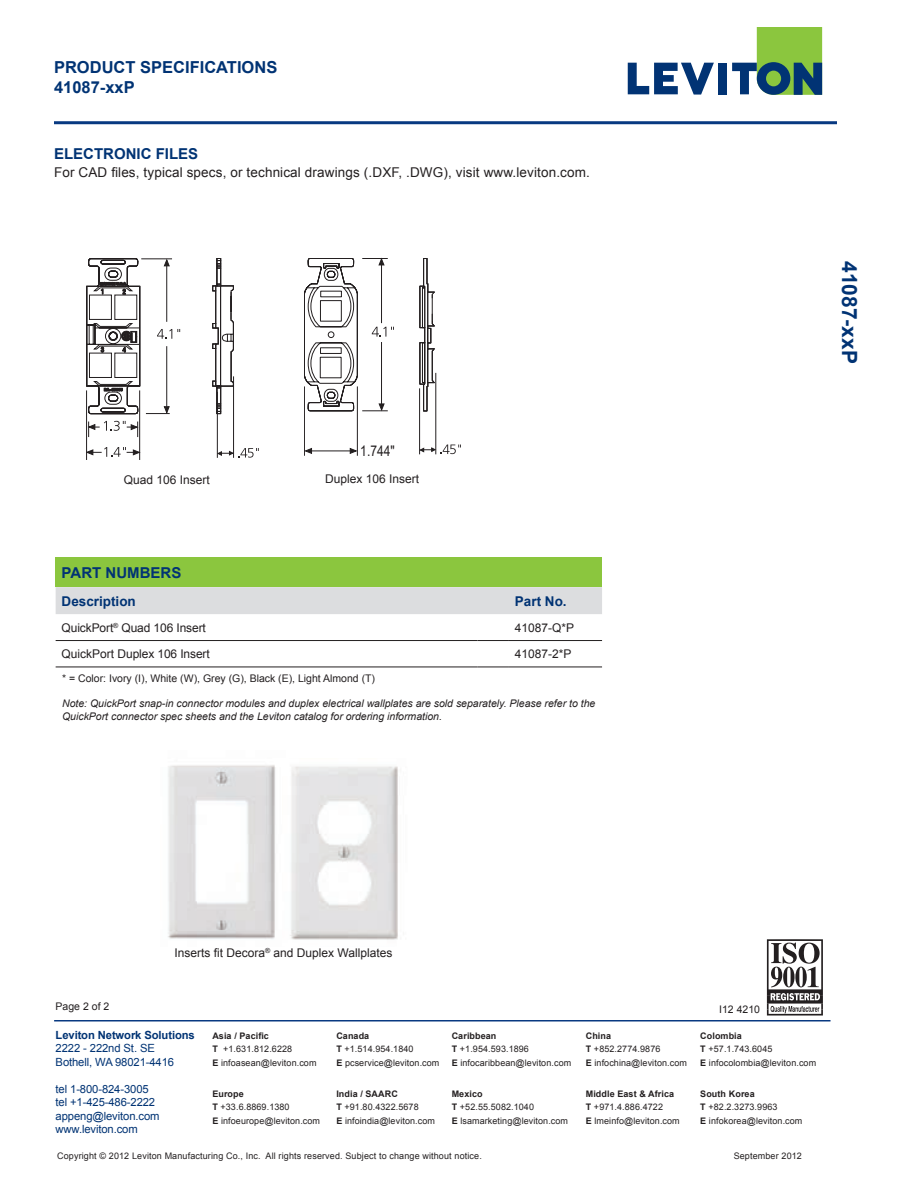
<style>
.page{position:relative;width:918px;height:1188px;background:#fff}
.page>*{position:absolute;margin:0;border:0;box-sizing:border-box;transform-origin:0 0}
.t1{font:700 21px "Arial";color:#013374}
.t2{font:700 16.5px/19.5px "Arial";color:#013374}
.t3{font:700 15px "Arial";color:#013374}
.t4{font:14.7px "Arial Narrow";color:#231f20}
.t5{font:13.5px "Arial";letter-spacing:.01em;color:#231f20}
.t6{font:700 13.5px "Arial";color:#013374}
.t7{font:12px "Arial";color:#231f20}
.t8{font:11.25px/13.5px "Arial";letter-spacing:-.01em;color:#013374}
.t9{font:700 11.25px "Arial";letter-spacing:-.01em;color:#013374}
.t10{font:italic 10.5px/12.6px "Arial";color:#231f20}
.t11{font:10.5px "Arial";color:#231f20}
.t12{font:9px/13.5px "Arial";letter-spacing:.01em;color:#231f20}
.s1{font-weight:700}
</style>
<div class="page">
<hr style="left:357px;top:386px;width:1px;height:70px;background:#231f20">
<hr style="left:304px;top:386px;width:1px;height:70px;background:#231f20">
<svg style="left:350px;top:448px;width:7px;height:6px"></svg>
<svg style="left:305px;top:448px;width:7px;height:6px"></svg>
<svg style="left:304px;top:258px;width:131px;height:154px"></svg>
<hr style="left:436px;top:373px;width:1px;height:81px;background:#231f20">
<hr style="left:419px;top:388px;width:1px;height:66px;background:#231f20">
<svg style="left:420px;top:445px;width:41px;height:9px"></svg>
<hr style="left:311px;top:451px;width:39px;height:1px;background:#231f20">
<svg style="left:767px;top:939px;width:56px;height:77px"></svg>
<hr style="left:54px;top:121px;width:783px;height:3px;background:#083981">
<svg style="left:628px;top:63px;width:86px;height:32px"></svg>
<div style="left:718px;top:63px;width:9px;height:31px;background:#013374"></div>
<svg style="left:732px;top:27px;width:90px;height:68px"></svg>
<hr style="left:54px;top:1020px;width:777px;height:2px;background:#083981">
<div style="left:56px;top:558px;width:546px;height:29px;background:#8bc63e"></div>
<div style="left:56px;top:587px;width:546px;height:27px;background:#dcdddf"></div>
<hr style="left:56px;top:640px;width:422px;height:1px;background:#231f20">
<hr style="left:478px;top:640px;width:31px;height:1px;background:#231f20">
<hr style="left:509px;top:640px;width:93px;height:1px;background:#231f20">
<hr style="left:56px;top:667px;width:422px;height:1px;background:#231f20">
<hr style="left:478px;top:667px;width:31px;height:1px;background:#231f20">
<hr style="left:509px;top:667px;width:93px;height:1px;background:#231f20">
<svg style="left:212px;top:258px;width:22px;height:156px"></svg>
<svg style="left:86px;top:258px;width:54px;height:156px"></svg>
<hr style="left:141px;top:259px;width:31px;height:1px;background:#231f20">
<hr style="left:139px;top:390px;width:1px;height:70px;background:#231f20">
<hr style="left:86px;top:390px;width:1px;height:70px;background:#231f20">
<hr style="left:166px;top:260px;width:1px;height:62px;background:#231f20">
<hr style="left:166px;top:346px;width:1px;height:67px;background:#231f20">
<svg style="left:157px;top:329px;width:23px;height:10px"></svg>
<svg style="left:164px;top:259px;width:6px;height:7px"></svg>
<svg style="left:88px;top:421px;width:50px;height:16px"></svg>
<svg style="left:146px;top:406px;width:24px;height:8px"></svg>
<svg style="left:86px;top:447px;width:54px;height:10px"></svg>
<hr style="left:233px;top:376px;width:1px;height:82px;background:#231f20">
<hr style="left:217px;top:392px;width:1px;height:66px;background:#231f20">
<svg style="left:239px;top:448px;width:20px;height:10px"></svg>
<svg style="left:218px;top:451px;width:15px;height:5px"></svg>
<img style="left:168px;top:765px;width:107px;height:174px">
<img style="left:290px;top:766px;width:108px;height:174px">
<h2 class="t2" style="left:54px;top:58px;width:225px">PRODUCT SPECIFICATIONS<br>41087-xxP</h2>
<h3 class="t3" style="left:54px;top:144px;width:146px">ELECTRONIC FILES</h3>
<h3 class="t5" style="left:54px;top:164px;width:537px">For CAD files, typical specs, or technical drawings (.DXF, .DWG), visit www.leviton.com.</h3>
<h3 class="t4" style="left:360px;top:440px;width:36px">1.744"</h3>
<h3 class="t7" style="left:124px;top:472px;width:88px">Quad 106 Insert</h3>
<h3 class="t7" style="left:325px;top:471px;width:96px">Duplex 106 Insert</h3>
<h3 class="t3" style="left:62px;top:563px;width:121px">PART NUMBERS</h3>
<h3 class="t6" style="left:62px;top:592px;width:76px">Description</h3>
<h3 class="t6" style="left:515px;top:592px;width:53px">Part No.</h3>
<h3 class="t7" style="left:62px;top:620px;width:146px">QuickPort<sup>®</sup> Quad 106 Insert</h3>
<h3 class="t7" style="left:515px;top:620px;width:61px">41087-Q*P</h3>
<h3 class="t7" style="left:62px;top:646px;width:150px">QuickPort Duplex 106 Insert</h3>
<h3 class="t7" style="left:515px;top:646px;width:58px">41087-2*P</h3>
<p class="t11" style="left:62px;top:672px;width:315px">* = Color: Ivory (I), White (W), Grey (G), Black (E), Light Almond (T)</p>
<p class="t10" style="left:62px;top:697px;width:535px">Note: QuickPort snap-in connector modules and duplex electrical wallplates are sold separately. Please refer to the<br>QuickPort connector spec sheets and the Leviton catalog for ordering information.</p>
<h1 class="t1" style="left:863px;top:261px;width:104px;rotate:90deg">41087-xxP</h1>
<p class="t11" style="left:56px;top:999px;width:55px">Page 2 of 2</p>
<h3 class="t7" style="left:174px;top:944px;width:220px">Inserts fit Decora<sup>®</sup> and Duplex Wallplates</h3>
<p class="t11" style="left:719px;top:1003px;width:42px">I12 4210</p>
<p class="t9" style="left:56px;top:1027px;width:141px">Leviton Network Solutions</p>
<p class="t8" style="left:56px;top:1042px;width:120px">2222 - 222nd St. SE<br>Bothell, WA 98021-4416</p>
<p class="t8" style="left:56px;top:1082px;width:105px">tel 1-800-824-3005 tel +1-425-486-2222 appeng@leviton.com www.leviton.com</p>
<p class="t12" style="left:212px;top:1029px;width:106px"><span class="s1">Asia / Pacific<br>T</span> +1.631.812.6228<br><span class="s1">E</span> infoasean@leviton.com</p>
<p class="t12" style="left:336px;top:1029px;width:105px"><span class="s1">Canada<br>T</span> +1.514.954.1840<br><span class="s1">E</span> pcservice@leviton.com</p>
<p class="t12" style="left:452px;top:1029px;width:121px"><span class="s1">Caribbean<br>T</span> +1.954.593.1896<br><span class="s1">E</span> infocaribbean@leviton.com</p>
<p class="t12" style="left:586px;top:1029px;width:103px"><span class="s1">China<br>T</span> +852.2774.9876<br><span class="s1">E</span> infochina@leviton.com</p>
<p class="t12" style="left:700px;top:1029px;width:117px"><span class="s1">Colombia<br>T</span> +57.1.743.6045<br><span class="s1">E</span> infocolombia@leviton.com</p>
<p class="t12" style="left:212px;top:1087px;width:109px"><span class="s1">Europe<br>T</span> +33.6.8869.1380<br><span class="s1">E</span> infoeurope@leviton.com</p>
<p class="t12" style="left:336px;top:1087px;width:100px"><span class="s1">India / SAARC<br>T</span> +91.80.4322.5678<br><span class="s1">E</span> infoindia@leviton.com</p>
<p class="t12" style="left:452px;top:1087px;width:118px"><span class="s1">Mexico<br>T</span> +52.55.5082.1040<br><span class="s1">E</span> lsamarketing@leviton.com</p>
<p class="t12" style="left:586px;top:1087px;width:95px"><span class="s1">Middle East &amp; Africa<br>T</span> +971.4.886.4722<br><span class="s1">E</span> lmeinfo@leviton.com</p>
<p class="t12" style="left:700px;top:1087px;width:104px"><span class="s1">South Korea<br>T</span> +82.2.3273.9963<br><span class="s1">E</span> infokorea@leviton.com</p>
<p class="t12" style="left:57px;top:1149px;width:426px">Copyright © 2012 Leviton Manufacturing Co., Inc. All rights reserved. Subject to change without notice.</p>
<p class="t12" style="left:734px;top:1149px;width:70px">September 2012</p>
</div>
